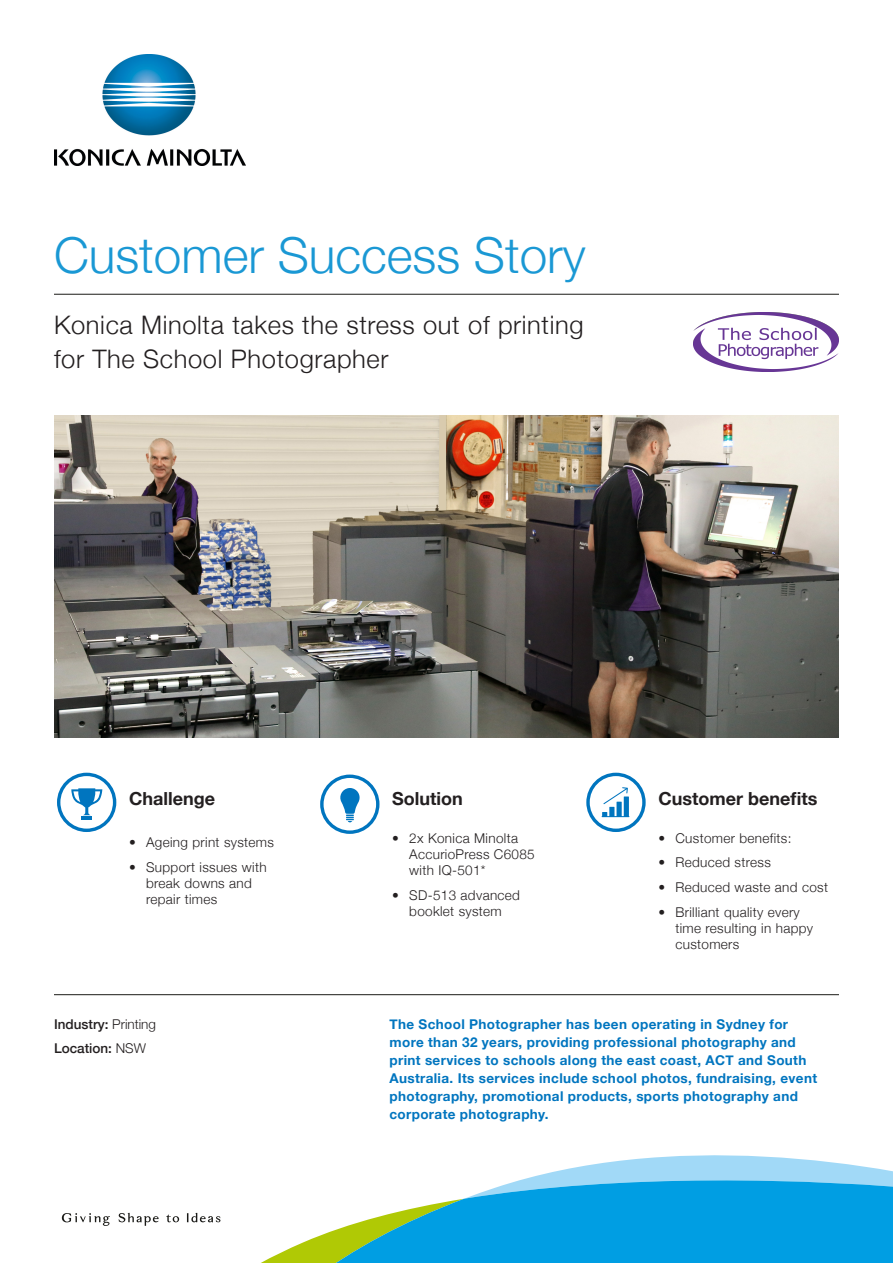
<style>
.page{position:relative;width:893px;height:1263px;background:#fff}
.page>*{position:absolute;margin:0;border:0;box-sizing:border-box;transform-origin:0 0}
.t1{font:300 49.5px "Helvetica Neue";color:#1a98d4}
.t2{font:300 25.5px/33.6px "Helvetica Neue";letter-spacing:.025em;color:#231f20}
.t3{font:700 18px "Helvetica Neue";color:#231f20}
.t4{font:700 13.5px/18px "Helvetica Neue";letter-spacing:.025em;color:#0075bf}
.t5{font:300 13.5px/16.2px "Helvetica Neue";letter-spacing:.025em;color:#231f20}
.Bullet_points{font:500 13.5px "Helvetica Neue";color:#231f20}
.s1{font-weight:300}
</style>
<div class="page">
<hr style="left:54px;top:294px;width:785px;height:1px;background:#1a1a17">
<hr style="left:54px;top:994px;width:785px;height:1px;background:#1a1a17">
<img style="left:54px;top:415px;width:785px;height:322px">
<svg style="left:62px;top:1213px;width:48px;height:13px"></svg>
<img style="left:54px;top:54px;width:192px;height:111px">
<svg style="left:57px;top:773px;width:59px;height:59px"></svg>
<hr style="left:81px;top:816px;width:11px;height:4px;background:#0075bf">
<svg style="left:320px;top:774px;width:59px;height:60px"></svg>
<svg style="left:586px;top:773px;width:60px;height:59px"></svg>
<svg style="left:119px;top:1155px;width:774px;height:71px"></svg>
<svg style="left:219px;top:1173px;width:674px;height:90px;fill:#009ee3"></svg>
<img style="left:694px;top:313px;width:145px;height:58px">
<p class="t1" style="left:54px;top:215px;width:533px">Customer Success Story</p>
<p class="t2" style="left:54px;top:307px;width:531px">Konica Minolta takes the stress out of printing for The School Photographer</p>
<p class="t3" style="left:129px;top:785px;width:87px">Challenge</p>
<p class="t5" style="left:129px;top:833px;width:146px">• Ageing print systems</p>
<p class="t5" style="left:146px;top:858px;width:122px;text-indent:-17px">• Support issues with break downs and repair times</p>
<p class="t3" style="left:392px;top:785px;width:72px">Solution</p>
<p class="t5" style="left:409px;top:829px;width:127px;text-indent:-17px">• 2x Konica Minolta<br>AccurioPress C6085 with IQ-501*</p>
<p class="t5" style="left:392px;top:886px;width:129px;text-align:center">• SD-513 advanced booklet system</p>
<p class="t3" style="left:658px;top:785px;width:160px">Customer benefits</p>
<p class="t5" style="left:658px;top:829px;width:134px">• Customer benefits:</p>
<p class="t5" style="left:658px;top:853px;width:114px">• Reduced stress</p>
<p class="t5" style="left:658px;top:878px;width:171px">• Reduced waste and cost</p>
<p class="t5" style="left:675px;top:903px;width:139px;text-indent:-17px">• Brilliant quality every time resulting in happy customers</p>
<p class="Bullet_points" style="left:54px;top:1013px;width:104px">Industry: <span class="s1">Printing</span></p>
<p class="Bullet_points" style="left:54px;top:1037px;width:94px">Location: <span class="s1">NSW</span></p>
<p class="t4" style="left:390px;top:1015px;width:429px">The School Photographer has been operating in Sydney for more than 32 years, providing professional photography and print services to schools along the east coast, ACT and South Australia. Its services include school photos, fundraising, event photography, promotional products, sports photography and corporate photography.</p>
</div>
